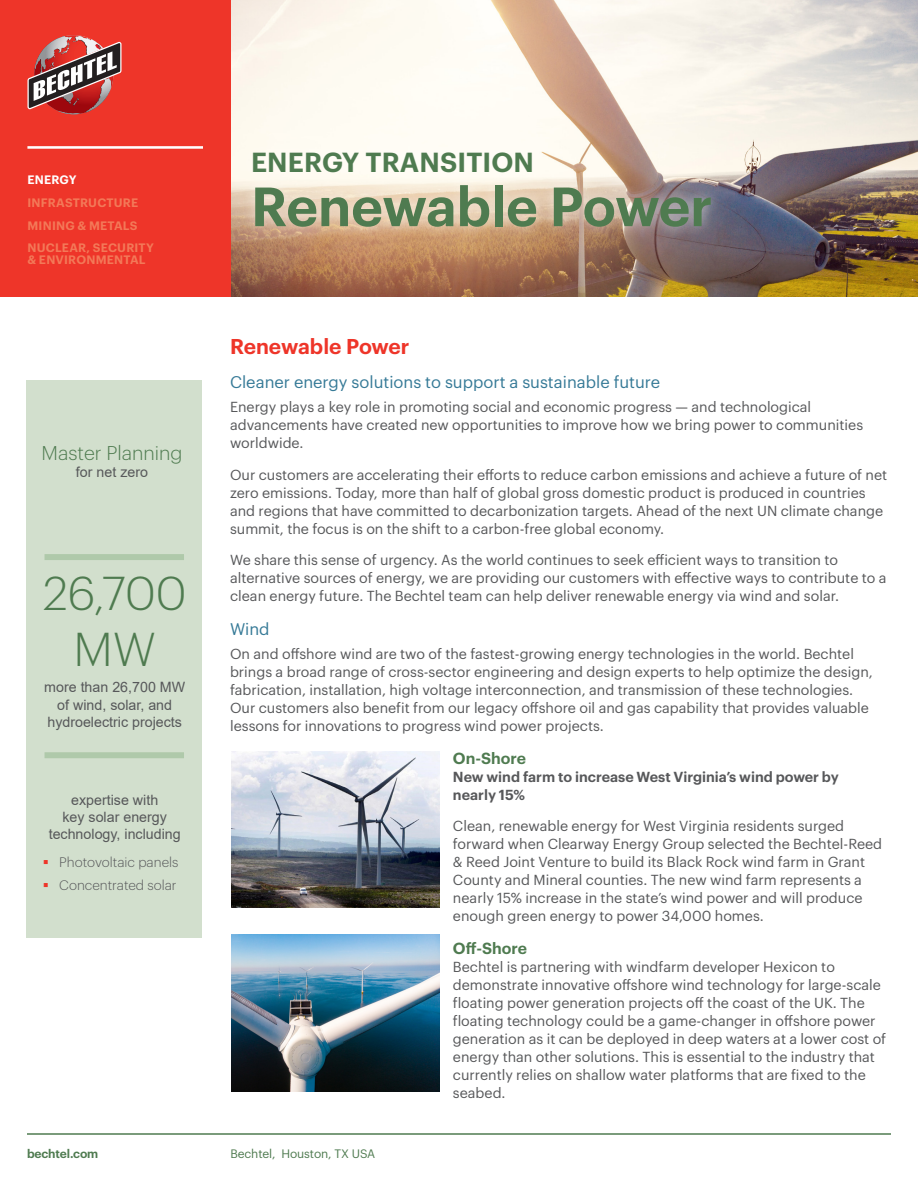
<style>
.page{position:relative;width:918px;height:1188px;background:#fff}
.page>*{position:absolute;margin:0;border:0;box-sizing:border-box;transform-origin:0 0}
.Heading_3{font:600 54px "Graphik";letter-spacing:-.005em;color:#4f7b50}
.t1{font:300 46.5px/55.8px "Graphik";letter-spacing:-.005em;color:#4f7b50;text-align:center}
.Heading_3-2{font:600 27px "Graphik";letter-spacing:.005em;color:#4f7b50}
.red_head{font:600 21px "Graphik";letter-spacing:-.005em;color:#ee3529}
.t2{font:300 19.5px "Graphik";color:#4f7b50}
.Blue_TEXT_Bold{font:16.5px "Graphik";color:#367a97}
.Sub_Head_-_Semibold{font:600 15.75px "Graphik";color:#4f7b50}
.Body_Regular{font:14.25px/18px "Graphik";color:#57585a}
.t3{font:14.25px/17.1px "Arial";color:#57585a;text-align:center}
.Body_Regular-2{font:600 14.25px/18px "Graphik";color:#57585a}
.t4{font:300 13.5px "Graphik";color:#57585a}
.Cornerstone_Main_Nav{font:600 12px/12px "Graphik";letter-spacing:.015em;color:#f37958}
.t5{font:12px "Graphik";letter-spacing:-.01em;color:#4f7b50}
.t6{font:600 12px "Graphik";letter-spacing:-.01em;color:#4f7b50}
.Cornerstone_Main_Nav-2{font:600 12px "Graphik";letter-spacing:.02em;color:#fff}
</style>
<div class="page">
<hr style="left:27px;top:1133px;width:864px;height:2px;background:#4f7b50">
<img style="left:230px;top:0;width:688px;height:297px">
<div style="left:241px;top:140px;width:482px;height:99px;background:#fff;opacity:.56"></div>
<img style="left:231px;top:751px;width:208px;height:157px">
<img style="left:231px;top:935px;width:208px;height:156px">
<div style="left:27px;top:381px;width:175px;height:557px;background:#d2dfcd"></div>
<div style="left:45px;top:554px;width:139px;height:6px;background:#afc9aa"></div>
<div style="left:45px;top:752px;width:139px;height:6px;background:#afc9aa"></div>
<div style="left:0;top:0;width:230px;height:297px;background:#ee3529"></div>
<hr style="left:27px;top:146px;width:176px;height:3px;background:#fff">
<svg style="left:27px;top:36px;width:95px;height:78px"></svg>
<p class="Cornerstone_Main_Nav-2" style="left:27px;top:171px;width:51px">ENERGY</p>
<p class="Cornerstone_Main_Nav" style="left:27px;top:196px;width:112px">INFRASTRUCTURE</p>
<p class="Cornerstone_Main_Nav" style="left:27px;top:218px;width:112px">MINING &amp; METALS</p>
<p class="Cornerstone_Main_Nav" style="left:27px;top:241px;width:128px">NUCLEAR, SECURITY &amp; ENVIRONMENTAL</p>
<p class="t2" style="left:42px;top:438px;width:142px">Master Planning</p>
<p class="t3" style="left:76px;top:463px;width:74px">for net zero</p>
<p class="t1" style="left:43px;top:562px;width:145px">26,700<br>MW</p>
<p class="t3" style="left:44px;top:679px;width:142px">more than 26,700 MW of wind, solar, and hydroelectric projects</p>
<p class="t3" style="left:49px;top:791px;width:134px">expertise with<br>key solar energy technology, including</p>
<p class="t4" style="left:59px;top:852px;width:121px">Photovoltaic panels</p>
<p class="t4" style="left:59px;top:875px;width:119px">Concentrated solar</p>
<p class="Heading_3-2" style="left:251px;top:142px;width:284px">ENERGY TRANSITION</p>
<p class="Heading_3" style="left:251px;top:165px;width:463px">Renewable Power</p>
<p class="red_head" style="left:230px;top:331px;width:181px">Renewable Power</p>
<p class="Blue_TEXT_Bold" style="left:230px;top:369px;width:432px">Cleaner energy solutions to support a sustainable future</p>
<p class="Body_Regular" style="left:230px;top:397px;width:635px">Energy plays a key role in promoting social and economic progress — and technological advancements have created new opportunities to improve how we bring power to communities worldwide.</p>
<p class="Body_Regular" style="left:230px;top:464px;width:659px">Our customers are accelerating their efforts to reduce carbon emissions and achieve a future of net zero emissions. Today, more than half of global gross domestic product is produced in countries and regions that have committed to decarbonization targets. Ahead of the next UN climate change summit, the focus is on the shift to a carbon-free global economy.</p>
<p class="Body_Regular" style="left:230px;top:550px;width:658px">We share this sense of urgency. As the world continues to seek efficient ways to transition to alternative sources of energy, we are providing our customers with effective ways to contribute to a clean energy future. The Bechtel team can help deliver renewable energy via wind and solar.</p>
<p class="Blue_TEXT_Bold" style="left:230px;top:616px;width:41px">Wind</p>
<p class="Body_Regular" style="left:230px;top:644px;width:644px">On and offshore wind are two of the fastest-growing energy technologies in the world. Bechtel brings a broad range of cross-sector engineering and design experts to help optimize the design, fabrication, installation, high voltage interconnection, and transmission of these technologies.<br>Our customers also benefit from our legacy offshore oil and gas capability that provides valuable lessons for innovations to progress wind power projects.</p>
<p class="Sub_Head_-_Semibold" style="left:453px;top:746px;width:75px">On-Shore</p>
<p class="Body_Regular-2" style="left:453px;top:766px;width:387px">New wind farm to increase West Virginia’s wind power by nearly 15%</p>
<p class="Body_Regular" style="left:453px;top:816px;width:431px">Clean, renewable energy for West Virginia residents surged forward when Clearway Energy Group selected the Bechtel-Reed &amp; Reed Joint Venture to build its Black Rock wind farm in Grant County and Mineral counties. The new wind farm represents a nearly 15% increase in the state’s wind power and will produce enough green energy to power 34,000 homes.</p>
<p class="Sub_Head_-_Semibold" style="left:453px;top:936px;width:76px">Off-Shore</p>
<p class="Body_Regular" style="left:453px;top:956px;width:435px">Bechtel is partnering with windfarm developer Hexicon to demonstrate innovative offshore wind technology for large-scale floating power generation projects off the coast of the UK. The floating technology could be a game-changer in offshore power generation as it can be deployed in deep waters at a lower cost of energy than other solutions. This is essential to the industry that currently relies on shallow water platforms that are fixed to the seabed.</p>
<p class="t6" style="left:27px;top:1144px;width:73px">bechtel.com</p>
<p class="t5" style="left:231px;top:1144px;width:146px">Bechtel, Houston, TX USA</p>
</div>
